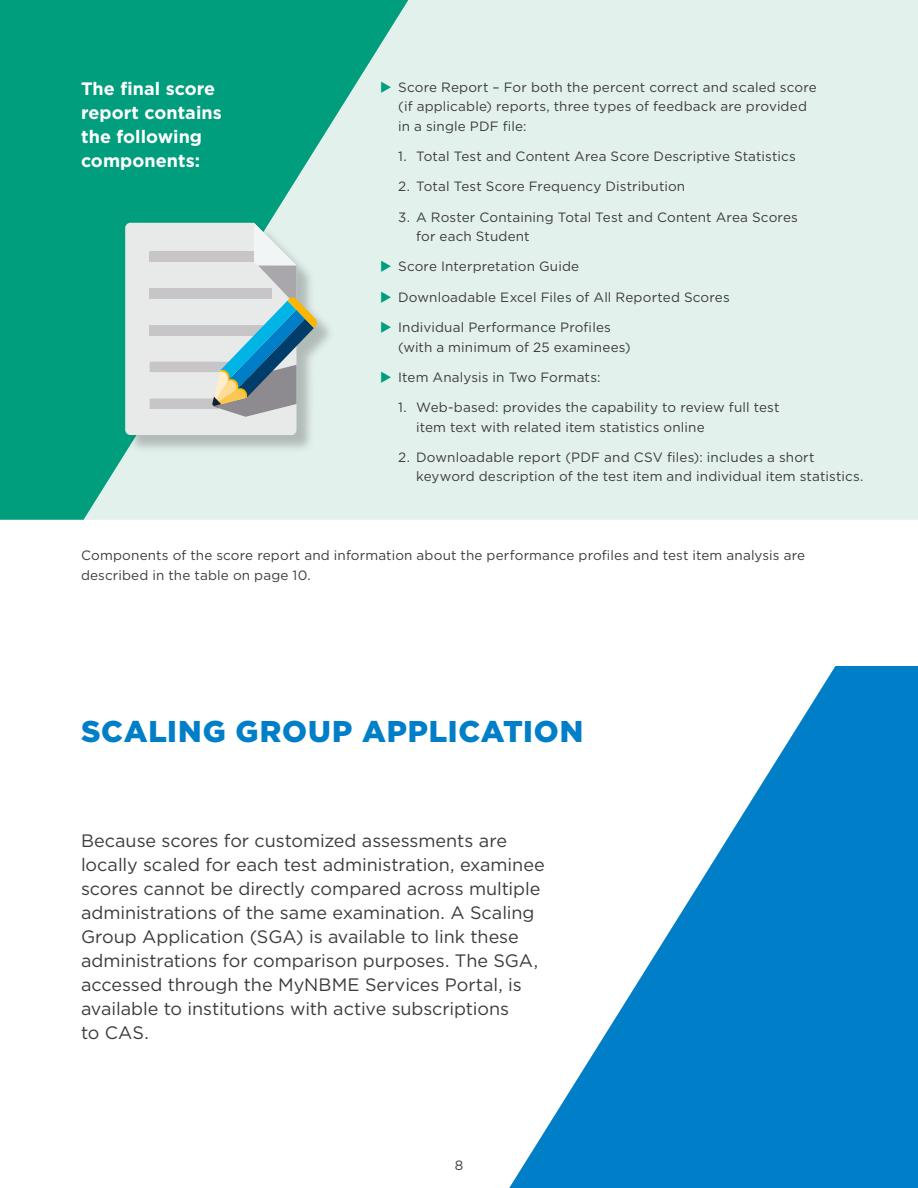
<style>
.page{position:relative;width:918px;height:1188px;background:#fff}
.page>*{position:absolute;margin:0;border:0;box-sizing:border-box;transform-origin:0 0}
.t1{font:900 30px "Gotham";letter-spacing:.03em;color:#007fc8}
.t2{font:18px/24px "Gotham";letter-spacing:-.005em;color:#3c3c3b}
.t3{font:700 18px/24px "Gotham";letter-spacing:.005em;color:#fff}
.t4{font:13.5px/19.5px "Gotham";letter-spacing:.01em;color:#3c3c3b}
.s1{color:#009e7d}
</style>
<div class="page">
<svg style="left:509px;top:666px;width:409px;height:522px;fill:#007fc8"></svg>
<div style="left:408px;top:0;width:510px;height:520px;background:#e3f1ed"></div>
<svg style="left:0;top:0;width:408px;height:520px;background:#46b79f"></svg>
<div style="left:127px;top:225px;width:208px;height:229px;background:#3c3c3b;opacity:.3"></div>
<svg style="left:125px;top:223px;width:192px;height:212px;background:#c6d2d4"></svg>
<h2 class="t3" style="left:81px;top:77px;width:142px">The final score report contains the following components:</h2>
<p class="t4" style="left:398px;top:77px;width:420px;text-indent:-18px"><span class="s1">◆</span> Score Report – For both the percent correct and scaled score (if applicable) reports, three types of feedback are provided in a single PDF file:</p>
<p class="t4" style="left:398px;top:146px;width:399px">1. Total Test and Content Area Score Descriptive Statistics</p>
<p class="t4" style="left:398px;top:177px;width:289px">2. Total Test Score Frequency Distribution</p>
<p class="t4" style="left:416px;top:207px;width:383px;text-indent:-18px">3. A Roster Containing Total Test and Content Area Scores for each Student</p>
<p class="t4" style="left:380px;top:257px;width:201px"><span class="s1">◆</span> Score Interpretation Guide</p>
<p class="t4" style="left:380px;top:287px;width:351px"><span class="s1">◆</span> Downloadable Excel Files of All Reported Scores</p>
<p class="t4" style="left:398px;top:317px;width:234px;text-indent:-18px"><span class="s1">◆</span> Individual Performance Profiles (with a minimum of 25 examinees)</p>
<p class="t4" style="left:380px;top:367px;width:222px"><span class="s1">◆</span> Item Analysis in Two Formats:</p>
<p class="t4" style="left:416px;top:397px;width:365px;text-indent:-18px">1. Web-based: provides the capability to review full test item text with related item statistics online</p>
<p class="t4" style="left:416px;top:447px;width:449px;text-indent:-18px">2. Downloadable report (PDF and CSV files): includes a short keyword description of the test item and individual item statistics.</p>
<p class="t4" style="left:81px;top:545px;width:726px">Components of the score report and information about the performance profiles and test item analysis are described in the table on page 10.</p>
<h1 class="t1" style="left:81px;top:711px;width:504px">SCALING GROUP APPLICATION</h1>
<p class="t2" style="left:81px;top:829px;width:465px">Because scores for customized assessments are locally scaled for each test administration, examinee scores cannot be directly compared across multiple administrations of the same examination. A Scaling Group Application (SGA) is available to link these administrations for comparison purposes. The SGA, accessed through the MyNBME Services Portal, is available to institutions with active subscriptions<br>to CAS.</p>
<p class="t4" style="left:455px;top:1155px;width:10px">8</p>
</div>
